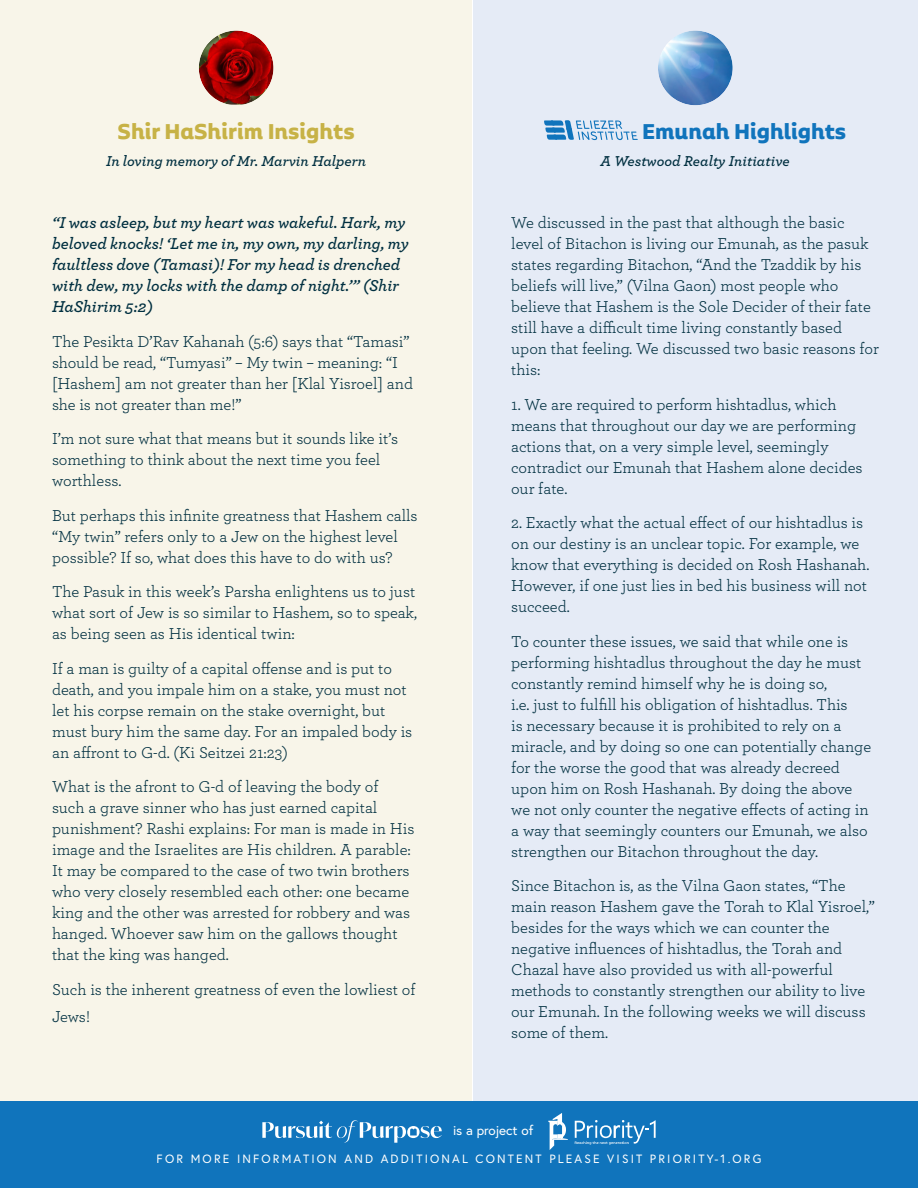
<style>
.page{position:relative;width:918px;height:1188px;background:#fff}
.page>*{position:absolute;margin:0;border:0;box-sizing:border-box;transform-origin:0 0}
.Shir_HaShirim_Title{font:700 25.5px "Alvar Essential Alt";color:#c7b246}
.Parsha___Emunah_Head{font:700 25.5px "Alvar Essential Alt";color:#1074bc}
.Parsha_and_Emunah_Co{font:16.5px/21px "Archer";color:#002f40}
.Shir_HaShirim_Conten{font:16.5px/21px "Archer";color:#002f40}
.Shir_HaShirim_Conten-2{font:italic 600 16.5px/21px "Archer";color:#002f40}
.Dedication_Style{font:italic 600 15px "Archer";color:#002f40}
.Parsha___Emunah_Head-2{font:italic 600 15px "Archer";color:#002f40}
.t1{font:13.5px "Europa";color:#fff}
.t2{font:12px "Europa";letter-spacing:.18em;color:#fff}
</style>
<div class="page">
<div style="left:0;top:1101px;width:918px;height:87px;background:#1074bc"></div>
<svg style="left:262px;top:1120px;width:180px;height:23px"></svg>
<svg style="left:548px;top:1113px;width:20px;height:37px"></svg>
<svg style="left:575px;top:1120px;width:81px;height:25px"></svg>
<div style="left:0;top:0;width:472px;height:1101px;background:#f8f5e9"></div>
<div style="left:473px;top:0;width:445px;height:1101px;background:#e5ebf6"></div>
<img style="left:200px;top:32px;width:72px;height:72px">
<div style="left:189px;top:21px;width:94px;height:94px;border:10px solid #f8f5e9;border-radius:50%"></div>
<img style="left:658px;top:31px;width:75px;height:74px;border-radius:37px">
<div style="left:648px;top:21px;width:95px;height:94px;border:10px solid #e5ebf6;border-radius:50%"></div>
<svg style="left:544px;top:120px;width:94px;height:20px"></svg>
<p class="Shir_HaShirim_Title" style="left:118px;top:117px;width:239px">Shir HaShirim Insights</p>
<p class="Dedication_Style" style="left:106px;top:149px;width:262px">In loving memory ofMr. Marvin Halpern</p>
<p class="Shir_HaShirim_Conten-2" style="left:52px;top:211px;width:359px">I“ was asleep, but my heart was wakeful. Hark, my beloved knocks! ‘Let me in, my own, my darling, my faultless dove (Tamasi)! For my head is drenched with dew, my locks with the damp of night.’” (Shir HaShirim 5:2(</p>
<p class="Shir_HaShirim_Conten" style="left:52px;top:330px;width:363px">The Pesikta D’Rav Kahanah (5:6) says that “Tamasi“ should be read “, Tumyasi” – My twin – meaning I“: [Hashem] am not greater than her [Klal Yisroel] and she is not greater than me “!</p>
<p class="Shir_HaShirim_Conten" style="left:52px;top:427px;width:348px">m’ I not sure what that means but it sounds like s’i t something to think about the next time you feel worthless.</p>
<p class="Shir_HaShirim_Conten" style="left:52px;top:504px;width:367px">But perhaps this infinite greatness that Hashem calls “My twin” refers only to a Jew on the highest level possible? If so, what does this have to do with us?</p>
<p class="Shir_HaShirim_Conten" style="left:52px;top:580px;width:367px;text-align:justify">The Pasuk in this week s’ Parsha enlightens us to just what sort of Jew is so similar to Hashem, so to speak, as being seen as His identical twin:</p>
<p class="Shir_HaShirim_Conten" style="left:52px;top:657px;width:362px">If a man is guilty of a capital offense and is put to death, and you impale him on a stake, you must not let his corpse remain on the stake overnight, but must bury him the same day. For an impaled body is an affront to G (.d- Ki Seitzei 21:23(</p>
<p class="Shir_HaShirim_Conten" style="left:52px;top:775px;width:364px">What is the afront to G d- of leaving the body of such a grave sinner who has just earned capital punishment? Rashi explains: For man is made in His image and the Israelites are His children A. parable:<br>It may be compared to the case of two twin brothers who very closely resembled each other: one became king and the other was arrested for robbery and was hanged. Whoever saw him on the gallows thought that the king was hanged.</p>
<p class="Shir_HaShirim_Conten" style="left:52px;top:975px;width:365px;line-height:27px">Such is the inherent greatness of even the lowliest of<br>Jews!</p>
<p class="Parsha___Emunah_Head" style="left:642px;top:117px;width:206px">Emunah Highlights</p>
<p class="Parsha___Emunah_Head-2" style="left:600px;top:149px;width:191px">A Westwood Realty Initiative</p>
<p class="Parsha_and_Emunah_Co" style="left:511px;top:211px;width:369px">We discussed in the past that although the basic level of Bitachon is living our Emunah, as the pasuk states regarding Bitachon “, And the Tzaddik by his beliefs will live,” (Vilna Gaon) most people who believe that Hashem is the Sole Decider of their fate still have a difficult time living constantly based upon that feeling. We discussed two basic reasons for this:</p>
<p class="Parsha_and_Emunah_Co" style="left:511px;top:393px;width:353px">1. We are required to perform hishtadlus, which means that throughout our day we are performing actions that, on a very simple level, seemingly contradict our Emunah that Hashem alone decides our fate.</p>
<p class="Parsha_and_Emunah_Co" style="left:511px;top:511px;width:360px">2. Exactly what the actual effect of our hishtadlus is on our destiny is an unclear topic. For example, we know that everything is decided on Rosh Hashanah.<br>However if, one just lies in bed his business will not succeed.</p>
<p class="Parsha_and_Emunah_Co" style="left:511px;top:630px;width:362px">To counter these issues, we said that while one is performing hishtadlus throughout the day he must constantly remind himself why he is doing so,<br>.e. i just to fulfill his obligation of hishtadlus. This<br>is necessary because isit prohibited to rely on a miracle, and by doing so one can potentially change for the worse the good that was already decreed upon him on Rosh Hashanah. By doing the above we not only counter the negative effects of acting in a way that seemingly counters our Emunah, we also strengthen our Bitachon throughout the day.</p>
<p class="Parsha_and_Emunah_Co" style="left:511px;top:874px;width:365px">Since Bitachon is, as the Vilna Gaon states “, The main reason Hashem gave the Torah to Klal Yisroel “, besides for the ways which we can counter the negative influences of hishtadlus, the Torah and Chazal have also provided us with all-powerful methods to constantly strengthen our ability to live our Emunah In. the following weeks we will discuss some of them.</p>
<p class="t1" style="left:453px;top:1122px;width:82px">is a project of</p>
<p class="t2" style="left:157px;top:1151px;width:28px">FOR</p>
<p class="t2" style="left:191px;top:1151px;width:40px">MORE</p>
<p class="t2" style="left:237px;top:1151px;width:101px">INFORMATION</p>
<p class="t2" style="left:344px;top:1151px;width:30px">AND</p>
<p class="t2" style="left:381px;top:1151px;width:89px">ADDITIONAL</p>
<p class="t2" style="left:476px;top:1151px;width:68px">CONTENT</p>
<p class="t2" style="left:549px;top:1151px;width:52px">PLEASE</p>
<p class="t2" style="left:607px;top:1151px;width:37px">VISIT</p>
<p class="t2" style="left:650px;top:1151px;width:113px">PRIORITY-1.ORG</p>
</div>
